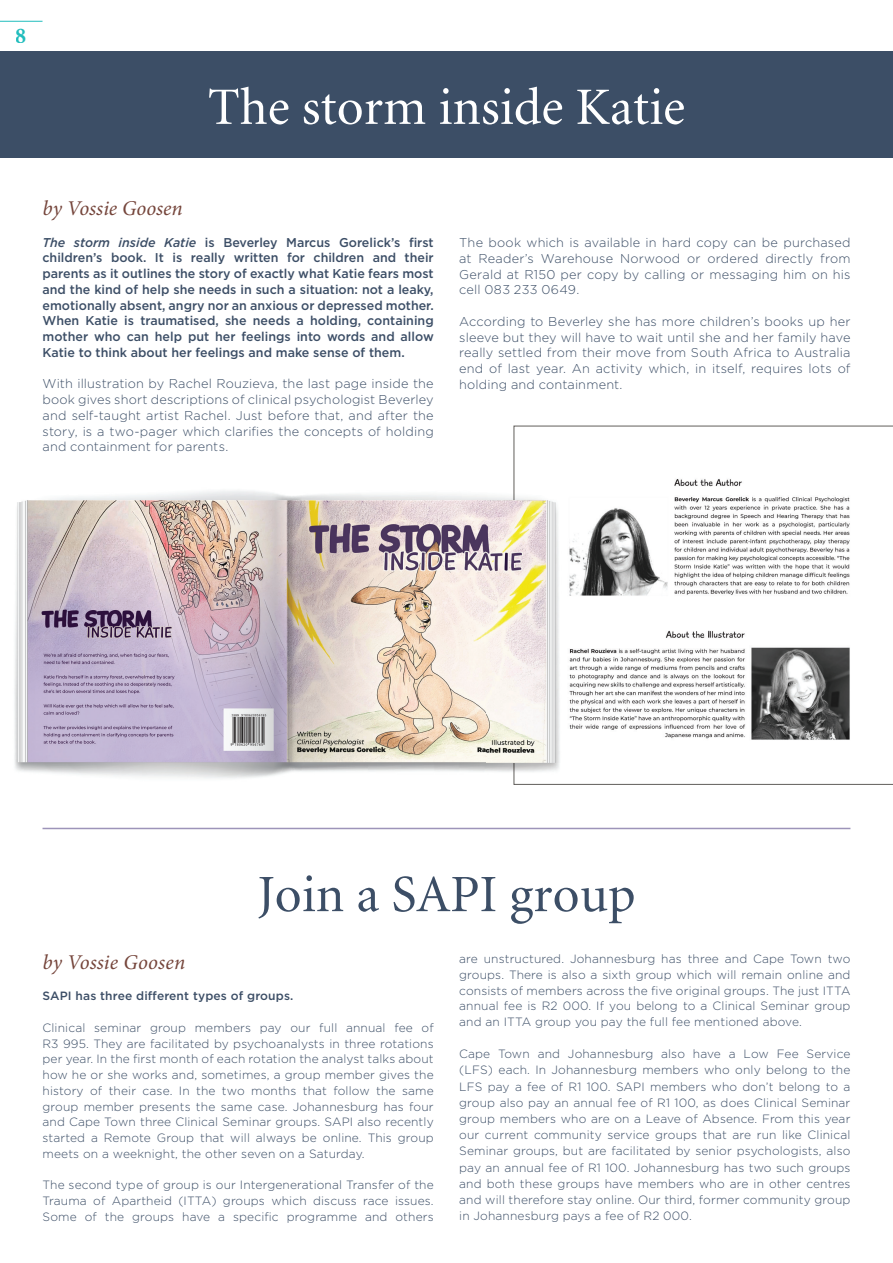
<style>
.page{position:relative;width:893px;height:1263px;background:#fff}
.page>*{position:absolute;margin:0;border:0;box-sizing:border-box;transform-origin:0 0}
.t1{font:52.5px "MMLS Minion";color:#fff}
.t2{font:52.5px "MMLS Minion";color:#3c4e66}
.t3{font:700 22.5px "MMLS Minion";color:#21bdbd}
.t4{font:italic 21px "Minion Pro";color:#75453b}
.t5{font:300 12.75px/15.8px "Gotham";letter-spacing:.01em;color:#3c4e66;text-align:justify}
.t6{font:500 12.75px/15.8px "Gotham";color:#3c4e66;text-align:justify}
.t7{font:300 12px/15.8px "Gotham";letter-spacing:.01em;color:#3c4e66;text-align:justify}
.t8{font:500 12px "Gotham";letter-spacing:.01em;color:#3c4e66}
.s1{font-style:italic}
</style>
<div class="page">
<hr style="left:0;top:21px;width:43px;height:1px;background:#21bdbd">
<div style="left:0;top:51px;width:893px;height:106px;background:#3c4e66"></div>
<svg style="left:514px;top:426px;width:379px;height:358px"></svg>
<hr style="left:43px;top:828px;width:807px;height:1px;background:#9d94b9">
<img style="left:14px;top:471px;width:609px;height:314px">
<img style="left:487px;top:501px;width:79px;height:262px">
<h2 class="t3" style="left:16px;top:24px;width:13px">8</h2>
<h1 class="t1" style="left:208px;top:81px;width:479px">The storm inside Katie</h1>
<h3 class="t4" style="left:43px;top:194px;width:142px">by Vossie Goosen</h3>
<p class="t6" style="left:43px;top:234px;width:393px"><span class="s1">The storm inside Katie</span> is Beverley Marcus Gorelick’s first children’s book. It is really written for children and their parents as it outlines the story of exactly what Katie fears most and the kind of help she needs in such a situation: not a leaky, emotionally absent, angry nor an anxious or depressed mother.<br>When Katie is traumatised, she needs a holding, containing mother who can help put her feelings into words and allow Katie to think about her feelings and make sense of them.</p>
<p class="t5" style="left:43px;top:376px;width:393px">With illustration by Rachel Rouzieva, the last page inside the book gives short descriptions of clinical psychologist Beverley and self-taught artist Rachel. Just before that, and after the story, is a two-pager which clarifies the concepts of holding and containment for parents.</p>
<p class="t5" style="left:459px;top:234px;width:393px">The book which is available in hard copy can be purchased at Reader’s Warehouse Norwood or ordered directly from Gerald at R150 per copy by calling or messaging him on his cell 083 233 0649.</p>
<p class="t5" style="left:459px;top:313px;width:393px">According to Beverley she has more children’s books up her sleeve but they will have to wait until she and her family have really settled from their move from South Africa to Australia end of last year. An activity which, in itself, requires lots of holding and containment.</p>
<h1 class="t2" style="left:257px;top:868px;width:380px">Join a SAPI group</h1>
<h3 class="t4" style="left:43px;top:948px;width:144px">by Vossie Goosen</h3>
<p class="t8" style="left:43px;top:988px;width:252px">SAPI has three different types of groups.</p>
<p class="t7" style="left:43px;top:1019px;width:393px">Clinical seminar group members pay our full annual fee of R3 995. They are facilitated by psychoanalysts in three rotations per year. In the first month of each rotation the analyst talks about how he or she works and, sometimes, a group member gives the history of their case. In the two months that follow the same group member presents the same case. Johannesburg has four and Cape Town three Clinical Seminar groups. SAPI also recently started a Remote Group that will always be online. This group meets on a weeknight, the other seven on a Saturday.</p>
<p class="t7" style="left:43px;top:1177px;width:393px">The second type of group is our Intergenerational Transfer of the Trauma of Apartheid (ITTA) groups which discuss race issues.<br>Some of the groups have a specific programme and others</p>
<p class="t7" style="left:459px;top:951px;width:393px">are unstructured. Johannesburg has three and Cape Town two groups. There is also a sixth group which will remain online and consists of members across the five original groups. The just ITTA annual fee is R2 000. If you belong to a Clinical Seminar group and an ITTA group you pay the full fee mentioned above.</p>
<p class="t7" style="left:459px;top:1045px;width:393px;line-height:16.2px">Cape Town and Johannesburg also have a Low Fee Service (LFS) each. In Johannesburg members who only belong to the LFS pay a fee of R1 100. SAPI members who don’t belong to a group also pay an annual fee of R1 100, as does Clinical Seminar group members who are on a Leave of Absence. From this year our current community service groups that are run like Clinical Seminar groups, but are facilitated by senior psychologists, also pay an annual fee of R1 100. Johannesburg has two such groups and both these groups have members who are in other centres and will therefore stay online. Our third, former community group in Johannesburg pays a fee of R2 000.</p>
</div>
